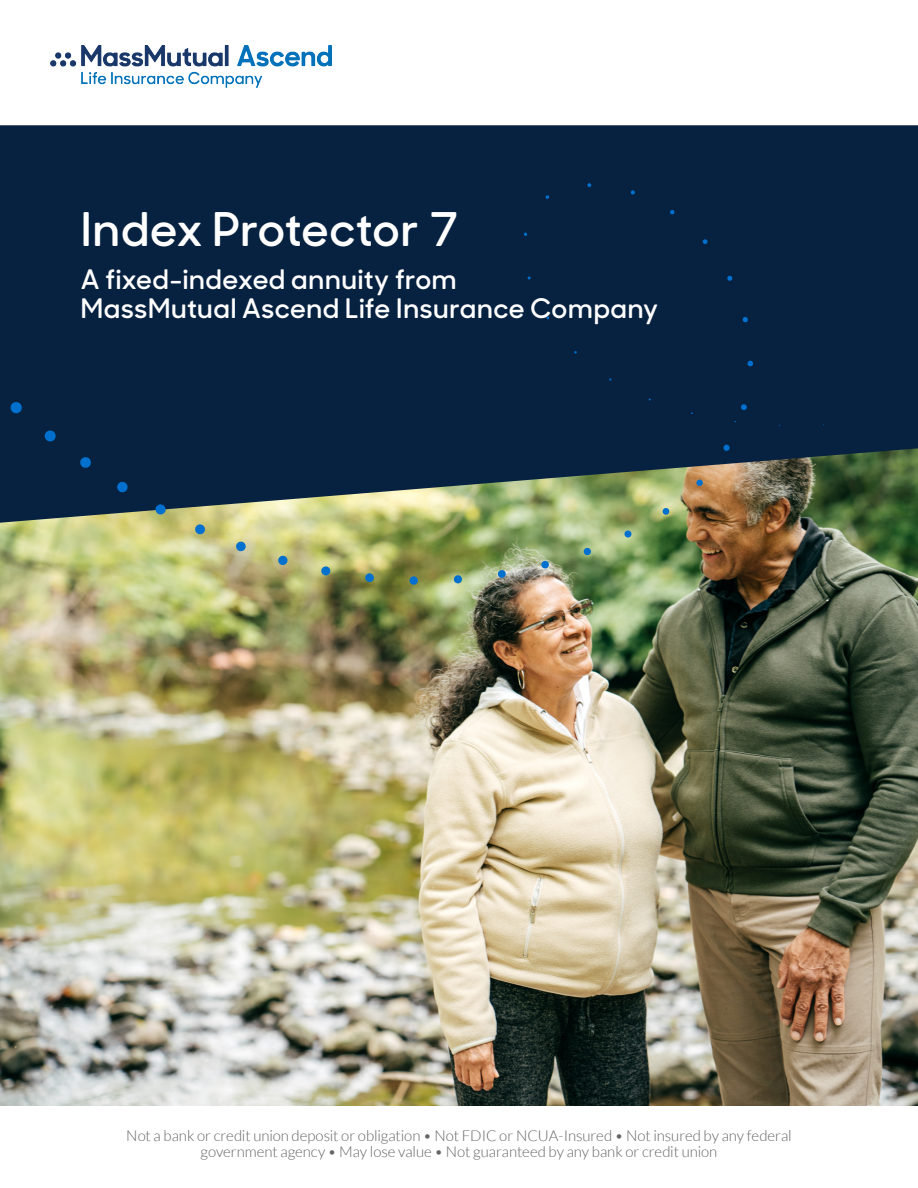
<style>
.page{position:relative;width:918px;height:1188px;background:#fff}
.page>*{position:absolute;margin:0;border:0;box-sizing:border-box;transform-origin:0 0}
.t1{font:600 46.5px "MM Sharp Sans";letter-spacing:.005em;color:#fff}
.t2{font:600 27px/29.7px "MM Sharp Sans";letter-spacing:.02em;color:#fff}
.t3{font:300 15px/16.5px "Lato";letter-spacing:-.005em;color:#636466;text-align:center}
</style>
<div class="page">
<img style="left:0;top:523px;width:918px;height:583px">
<svg style="left:0;top:125px;width:918px;height:398px;fill:#072241"></svg>
<svg style="left:10px;top:401px;width:12px;height:13px"></svg>
<svg style="left:44px;top:430px;width:12px;height:12px"></svg>
<svg style="left:80px;top:456px;width:12px;height:13px"></svg>
<svg style="left:116px;top:481px;width:12px;height:12px"></svg>
<svg style="left:155px;top:504px;width:11px;height:11px"></svg>
<svg style="left:194px;top:524px;width:12px;height:11px"></svg>
<svg style="left:235px;top:541px;width:11px;height:11px"></svg>
<svg style="left:278px;top:555px;width:10px;height:11px"></svg>
<svg style="left:321px;top:566px;width:10px;height:10px"></svg>
<div style="left:365px;top:573px;width:9px;height:9px;background:#0070ce;border-radius:4px"></div>
<div style="left:409px;top:576px;width:9px;height:9px;background:#0070ce;border-radius:4px"></div>
<div style="left:454px;top:575px;width:8px;height:9px;background:#0070ce;border-radius:4px"></div>
<div style="left:498px;top:570px;width:8px;height:8px;background:#0070ce;border-radius:4px"></div>
<svg style="left:541px;top:561px;width:8px;height:8px"></svg>
<svg style="left:583px;top:547px;width:8px;height:9px"></svg>
<svg style="left:624px;top:530px;width:8px;height:8px"></svg>
<svg style="left:662px;top:508px;width:8px;height:7px"></svg>
<svg style="left:696px;top:479px;width:7px;height:7px"></svg>
<svg style="left:723px;top:444px;width:7px;height:7px"></svg>
<svg style="left:741px;top:404px;width:6px;height:6px"></svg>
<svg style="left:747px;top:361px;width:6px;height:5px"></svg>
<svg style="left:742px;top:317px;width:6px;height:6px"></svg>
<svg style="left:727px;top:275px;width:6px;height:6px"></svg>
<svg style="left:702px;top:239px;width:6px;height:5px"></svg>
<svg style="left:670px;top:210px;width:5px;height:5px"></svg>
<svg style="left:630px;top:190px;width:5px;height:5px"></svg>
<svg style="left:587px;top:183px;width:4px;height:4px"></svg>
<svg style="left:545px;top:195px;width:4px;height:4px"></svg>
<svg style="left:524px;top:232px;width:3px;height:4px"></svg>
<svg style="left:527px;top:276px;width:4px;height:4px"></svg>
<svg style="left:546px;top:316px;width:3px;height:4px"></svg>
<img style="left:50px;top:46px;width:281px;height:42px">
<h1 class="t1" style="left:81px;top:193px;width:379px">Index Protector 7</h1>
<h2 class="t2" style="left:81px;top:262px;width:579px">A fixed-indexed annuity from<br>MassMutual Ascend Life Insurance Company</h2>
<p class="t3" style="left:126px;top:1127px;width:667px">Not a bank or credit union deposit or obligation • Not FDIC or NCUA-Insured • Not insured by any federal government agency • May lose value • Not guaranteed by any bank or credit union</p>
</div>
